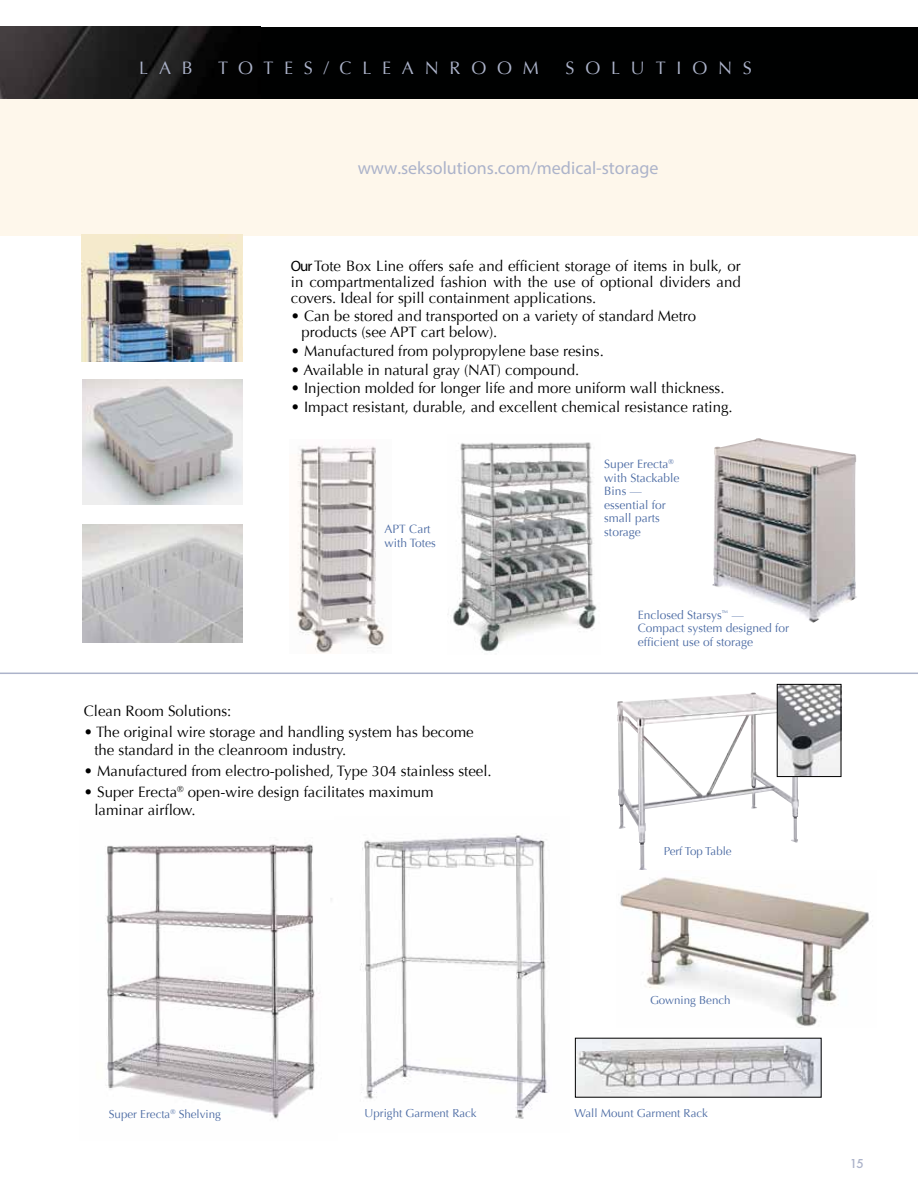
<style>
.page{position:relative;width:918px;height:1188px;background:#fff}
.page>*{position:absolute;margin:0;border:0;box-sizing:border-box;transform-origin:0 0}
.t1{font:18px "Myriad Pro";color:#acb3ca}
.t2{font:18px "Optima";color:#acb3ca}
.t3{font:15px/15.8px "Optima";color:#000}
.t4{font:13.5px "Futura Mdm";color:#acb3ca}
.t5{font:12px/13.5px "Optima";color:#4d6ca4}
.t6{font:11.55px "Optima";color:#4d6ca4}
.s1{font-family:"Myriad Pro"}
</style>
<div class="page">
<div style="left:0;top:89px;width:918px;height:147px;background:#fef7eb"></div>
<img style="left:81px;top:234px;width:161px;height:127px">
<img style="left:82px;top:380px;width:161px;height:124px">
<img style="left:297px;top:445px;width:88px;height:208px">
<img style="left:450px;top:442px;width:147px;height:210px">
<img style="left:712px;top:438px;width:145px;height:185px">
<img style="left:360px;top:835px;width:188px;height:284px">
<img style="left:617px;top:693px;width:182px;height:177px">
<img style="left:620px;top:877px;width:249px;height:149px">
<img style="left:779px;top:686px;width:60px;height:89px">
<div style="left:777px;top:684px;width:64px;height:93px;border:1px solid #000"></div>
<img style="left:105px;top:844px;width:227px;height:275px">
<img style="left:577px;top:1040px;width:243px;height:56px">
<img style="left:82px;top:524px;width:161px;height:118px">
<hr style="left:0;top:673px;width:918px;height:1px;background:#acb3ca">
<div style="left:0;top:27px;width:918px;height:72px;background:#000101"></div>
<img style="left:0;top:27px;width:212px;height:72px">
<p class="t2" style="left:139px;top:57px;width:55px">L A B</p>
<p class="t2" style="left:218px;top:57px;width:322px">T O T E S / C L E A N R O O M</p>
<p class="t2" style="left:566px;top:57px;width:188px">S O L U T I O N S</p>
<p class="t1" style="left:358px;top:157px;width:302px">www.seksolutions.com/medical-storage</p>
<p class="t3" style="left:291px;top:258px;width:451px;text-align:justify"><span class="s1">Our</span> Tote Box Line offers safe and efficient storage of items in bulk, or in compartmentalized fashion with the use of optional dividers and covers. Ideal for spill containment applications.</p>
<p class="t3" style="left:301px;top:309px;width:396px;text-indent:-10px">• Can be stored and transported on a variety of standard Metro products (see APT cart below).</p>
<p class="t3" style="left:291px;top:343px;width:315px">• Manufactured from polypropylene base resins.</p>
<p class="t3" style="left:291px;top:362px;width:290px">• Available in natural gray (NAT) compound.</p>
<p class="t3" style="left:291px;top:381px;width:435px">• Injection molded for longer life and more uniform wall thickness.</p>
<p class="t3" style="left:291px;top:399px;width:443px">• Impact resistant, durable, and excellent chemical resistance rating.</p>
<p class="t5" style="left:385px;top:523px;width:53px">APT Cart with Totes</p>
<p class="t3" style="left:84px;top:703px;width:149px">Clean Room Solutions:</p>
<p class="t3" style="left:94px;top:723px;width:381px;line-height:18px;text-indent:-10px">• The original wire storage and handling system has become the standard in the cleanroom industry.</p>
<p class="t3" style="left:84px;top:763px;width:409px">• Manufactured from electro-polished, Type 304 stainless steel.</p>
<p class="t3" style="left:94px;top:783px;width:341px;line-height:18px;text-indent:-10px">• Super Erecta<sup>®</sup> open-wire design facilitates maximum laminar airflow.</p>
<p class="t5" style="left:604px;top:458px;width:77px">Super Erecta<sup>® </sup>with Stackable<br>Bins — essential for small parts storage</p>
<p class="t5" style="left:638px;top:608px;width:153px">Enclosed Starsys<sup>™</sup> —<br>Compact system designed for efficient use of storage</p>
<p class="t6" style="left:664px;top:844px;width:69px">Perf Top Table</p>
<p class="t6" style="left:650px;top:993px;width:82px">Gowning Bench</p>
<p class="t6" style="left:109px;top:1107px;width:114px">Super Erecta<sup>®</sup> Shelving</p>
<p class="t6" style="left:364px;top:1107px;width:114px">Upright Garment Rack</p>
<p class="t6" style="left:574px;top:1107px;width:135px">Wall Mount Garment Rack</p>
<p class="t4" style="left:850px;top:1155px;width:16px">15</p>
</div>
